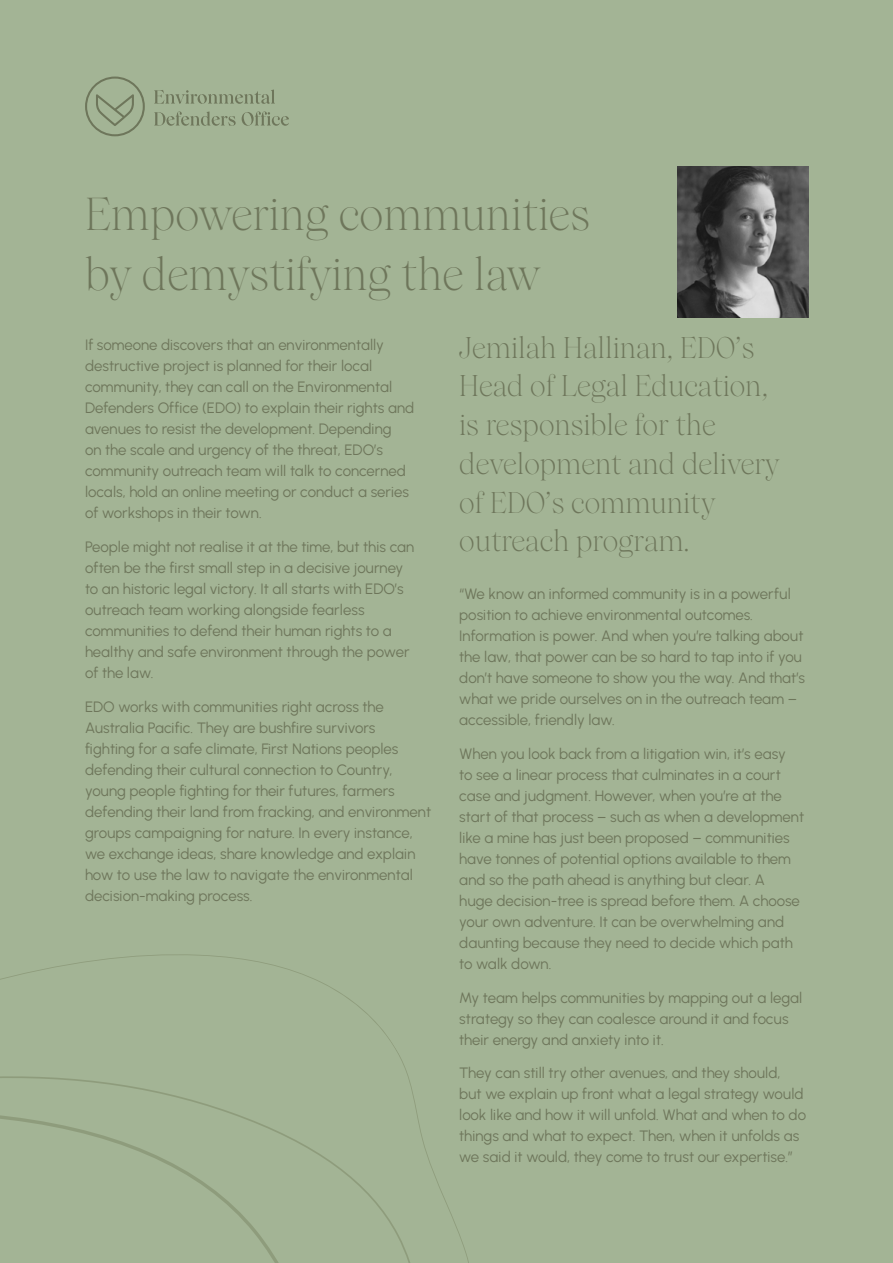
<style>
.page{position:relative;width:893px;height:1263px;background:#a3b495}
.page>*{position:absolute;margin:0;border:0;box-sizing:border-box;transform-origin:0 0}
.t1{font:300 44.85px/59.7px "Wulkan Display";color:#6e765b}
.t2{font:300 29.1px/38.7px "Wulkan Display";color:#6e765b}
.t3{font:15px/21px "Urbanist";letter-spacing:-.005em;color:#6e765b}
</style>
<div class="page">
<svg style="left:1px;top:954px;width:468px;height:309px"></svg>
<svg style="left:154px;top:90px;width:121px;height:14px"></svg>
<svg style="left:154px;top:111px;width:82px;height:15px"></svg>
<svg style="left:242px;top:111px;width:47px;height:15px"></svg>
<svg style="left:85px;top:77px;width:60px;height:59px"></svg>
<img style="left:678px;top:166px;width:130px;height:152px">
<h1 class="t1" style="left:85px;top:186px;width:506px">Empowering communities by demystifying the law</h1>
<p class="t3" style="left:85px;top:334px;width:331px">If someone discovers that an environmentally destructive project is planned for their local community, they can call on the Environmental Defenders Office (EDO) to explain their rights and avenues to resist the development. Depending<br>on the scale and urgency of the threat, EDO’s community outreach team will talk to concerned locals, hold an online meeting or conduct a series of workshops in their town.</p>
<p class="t3" style="left:85px;top:536px;width:331px">People might not realise it at the time, but this can often be the first small step in a decisive journey to an historic legal victory. It all starts with EDO’s outreach team working alongside fearless communities to defend their human rights to a healthy and safe environment through the power of the law.</p>
<p class="t3" style="left:85px;top:696px;width:348px">EDO works with communities right across the Australia Pacific. They are bushfire survivors<br>fighting for a safe climate, First Nations peoples defending their cultural connection to Country, young people fighting for their futures, farmers defending their land from fracking, and environment groups campaigning for nature. In every instance, we exchange ideas, share knowledge and explain how to use the law to navigate the environmental decision-making process.</p>
<h2 class="t2" style="left:459px;top:329px;width:322px">Jemilah Hallinan, EDO’s<br>Head of Legal Education, is responsible for the development and delivery of EDO’s community outreach program.</h2>
<p class="t3" style="left:459px;top:583px;width:347px">“We know an informed community is in a powerful position to achieve environmental outcomes.<br>Information is power. And when you’re talking about the law, that power can be so hard to tap into if you don’t have someone to show you the way. And that’s what we pride ourselves on in the outreach team – accessible, friendly law.</p>
<p class="t3" style="left:459px;top:743px;width:347px">When you look back from a litigation win, it’s easy<br>to see a linear process that culminates in a court case and judgment. However, when you’re at the start of that process – such as when a development like a mine has just been proposed – communities have tonnes of potential options available to them and so the path ahead is anything but clear. A<br>huge decision-tree is spread before them. A choose your own adventure. It can be overwhelming and daunting because they need to decide which path to walk down.</p>
<p class="t3" style="left:459px;top:987px;width:345px">My team helps communities by mapping out a legal strategy so they can coalesce around it and focus their energy and anxiety into it.</p>
<p class="t3" style="left:459px;top:1062px;width:348px">They can still try other avenues, and they should, but we explain up front what a legal strategy would look like and how it will unfold. What and when to do things and what to expect. Then, when it unfolds as we said it would, they come to trust our expertise.”</p>
</div>
